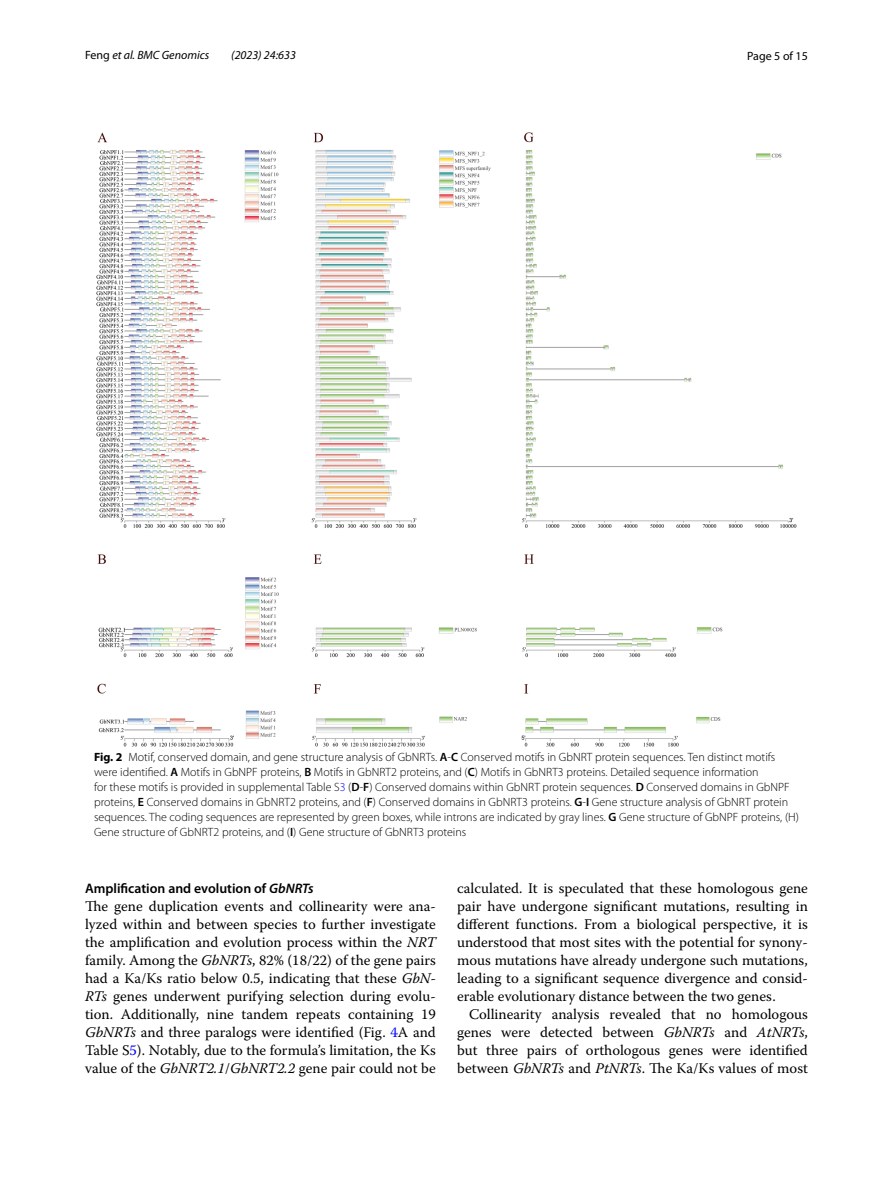
<style>
.page{position:relative;width:893px;height:1187px;background:#fff}
.page>*{position:absolute;margin:0;border:0;box-sizing:border-box;transform-origin:0 0}
.t1{font:14.7px/18px "Warnock Pro";color:#000;text-align:justify}
.t2{font:600 13.8px "Myriad Pro";color:#000}
.t3{font:300 12px/15px "Myriad Pro";color:#000}
.t4{font:italic 12px "Myriad Pro";color:#000}
.t5{font:12px "Myriad Pro";color:#000}
.s1{font-style:normal}
.s2{font-weight:700}
.s3{font-weight:600}
.s4{color:#00f}
.s5{font-style:italic}
</style>
<div class="page">
<img style="left:96px;top:133px;width:701px;height:613px">
<p class="t4" style="left:85px;top:48px;width:126px"><span class="s1">Feng</span> et al. BMC Genomics</p>
<p class="t4" style="left:231px;top:48px;width:66px">(2023) 24:633</p>
<p class="t5" style="left:747px;top:48px;width:62px">Page 5 of 15</p>
<p class="t3" style="left:94px;top:749px;width:706px"><span class="s2">Fig. 2</span> Motif, conserved domain, and gene structure analysis of GbNRTs. <span class="s3">A</span>-<span class="s3">C</span> Conserved motifs in GbNRT protein sequences. Ten distinct motifs were identified. <span class="s3">A</span> Motifs in GbNPF proteins, <span class="s3">B</span> Motifs in GbNRT2 proteins, and (<span class="s3">C</span>) Motifs in GbNRT3 proteins. Detailed sequence information<br>for these motifs is provided in supplemental Table S<span class="s4">3</span> (<span class="s3">D</span>-<span class="s3">F</span>) Conserved domains within GbNRT protein sequences. <span class="s3">D</span> Conserved domains in GbNPF proteins, <span class="s3">E</span> Conserved domains in GbNRT2 proteins, and (<span class="s3">F</span>) Conserved domains in GbNRT3 proteins. <span class="s3">G</span>-<span class="s3">I</span> Gene structure analysis of GbNRT protein sequences. The coding sequences are represented by green boxes, while introns are indicated by gray lines. <span class="s3">G</span> Gene structure of GbNPF proteins, (H)<br>Gene structure of GbNRT2 proteins, and (<span class="s3">I</span>) Gene structure of GbNRT3 proteins</p>
<p class="t2" style="left:85px;top:879px;width:230px">Amplification and evolution of <span class="s5">GbNRTs</span></p>
<p class="t1" style="left:85px;top:896px;width:352px">The gene duplication events and collinearity were ana&shy;lyzed within and between species to further investigate the amplification and evolution process within the <span class="s5">NRT </span>family. Among the <span class="s5">GbNRTs</span>, 82% (18/22) of the gene pairs had a Ka/Ks ratio below 0.5, indicating that these <span class="s5">GbN-RTs</span> genes underwent purifying selection during evolu&shy;tion. Additionally, nine tandem repeats containing 19<br><span class="s5">GbNRTs</span> and three paralogs were identified (Fig. <span class="s4">4</span>A and Table S<span class="s4">5</span>). Notably, due to the formula’s limitation, the Ks value of the <span class="s5">GbNRT2.1</span>/<span class="s5">GbNRT2.2</span> gene pair could not be</p>
<p class="t1" style="left:457px;top:878px;width:352px">calculated. It is speculated that these homologous gene pair have undergone significant mutations, resulting in different functions. From a biological perspective, it is understood that most sites with the potential for synony&shy;mous mutations have already undergone such mutations, leading to a significant sequence divergence and consid&shy;erable evolutionary distance between the two genes.</p>
<p class="t1" style="left:457px;top:1004px;width:352px;text-indent:12px">Collinearity analysis revealed that no homologous genes were detected between <span class="s5">GbNRTs</span> and <span class="s5">AtNRTs</span>, but three pairs of orthologous genes were identified between <span class="s5">GbNRTs</span> and <span class="s5">PtNRTs</span>. The Ka/Ks values of most</p>
</div>
